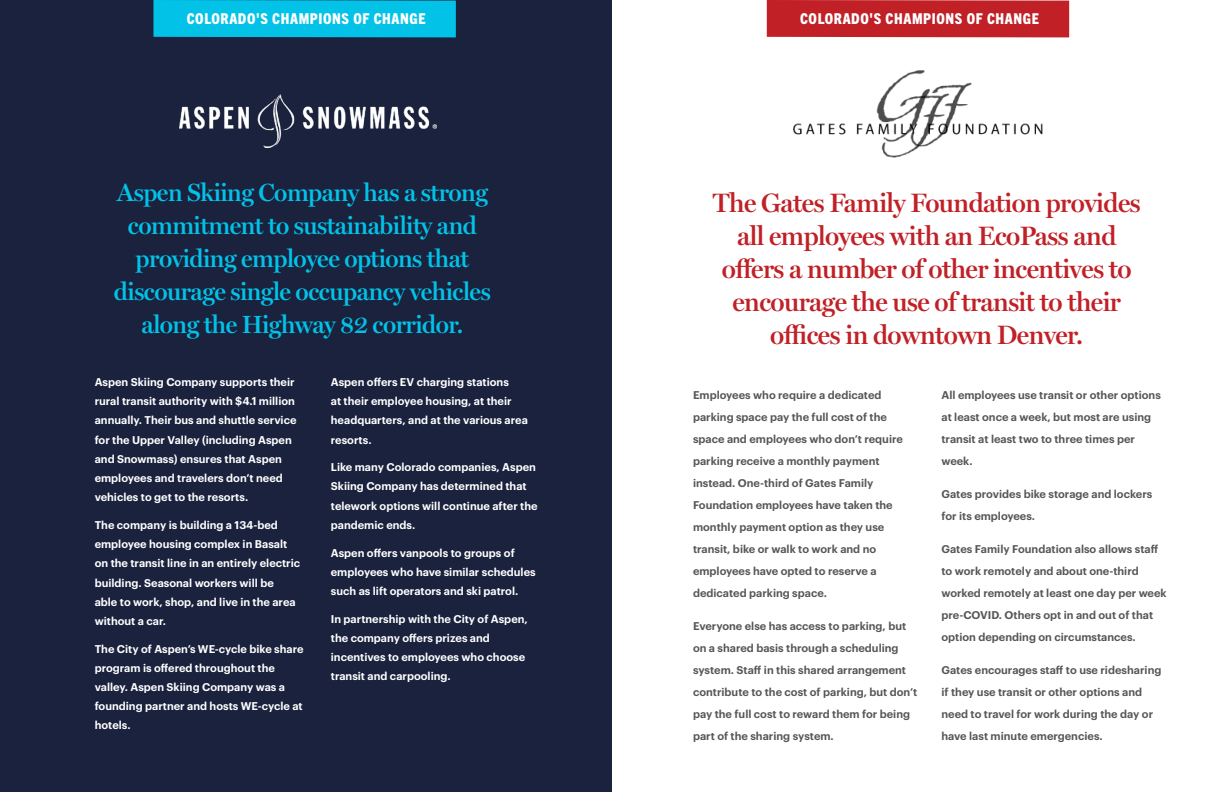
<style>
.page{position:relative;width:1224px;height:792px;background:#fff}
.page>*{position:absolute;margin:0;border:0;box-sizing:border-box;transform-origin:0 0}
.t1{font:600 26.7px/33px "Miller Display";letter-spacing:-.02em;color:#c02026;text-align:center}
.t2{font:600 25px/33px "Miller Display";letter-spacing:-.02em;color:#02c2e8;text-align:center}
.t3{font:800 condensed 15px "Trade Gothic Next LT Pro";letter-spacing:.04em;color:#fff}
.t4{font:600 11px/22px "Graphik";color:#575756}
.t5{font:600 11px/19.2px "Graphik";color:#fff}
</style>
<div class="page">
<div style="left:0;top:0;width:612px;height:792px;background:#1a223d"></div>
<div style="left:153px;top:0;width:303px;height:37px;background:#02c2e8"></div>
<img style="left:179px;top:94px;width:257px;height:54px">
<img style="left:793px;top:70px;width:250px;height:88px">
<div style="left:767px;top:0;width:302px;height:37px;background:#c02026"></div>
<h3 class="t3" style="left:187px;top:8px;width:241px">COLORADO'S CHAMPIONS OF CHANGE</h3>
<h2 class="t2" style="left:114px;top:177px;width:378px">Aspen Skiing Company has a strong commitment to sustainability and providing employee options that discourage single occupancy vehicles along the Highway 82 corridor.</h2>
<p class="t5" style="left:95px;top:371px;width:203px">Aspen Skiing Company supports their rural transit authority with $4.1 million annually. Their bus and shuttle service for the Upper Valley (including Aspen and Snowmass) ensures that Aspen employees and travelers don’t need vehicles to get to the resorts.</p>
<p class="t5" style="left:95px;top:514px;width:207px">The company is building a 134-bed employee housing complex in Basalt on the transit line in an entirely electric building. Seasonal workers will be<br>able to work, shop, and live in the area without a car.</p>
<p class="t5" style="left:95px;top:638px;width:210px">The City of Aspen’s WE-cycle bike share program is offered throughout the valley. Aspen Skiing Company was a founding partner and hosts WE-cycle at hotels.</p>
<p class="t5" style="left:331px;top:371px;width:199px">Aspen offers EV charging stations<br>at their employee housing, at their headquarters, and at the various area resorts.</p>
<p class="t5" style="left:331px;top:457px;width:208px">Like many Colorado companies, Aspen<br>Skiing Company has determined that telework options will continue after the pandemic ends.</p>
<p class="t5" style="left:331px;top:542px;width:206px">Aspen offers vanpools to groups of employees who have similar schedules such as lift operators and ski patrol.</p>
<p class="t5" style="left:331px;top:608px;width:198px">In partnership with the City of Aspen, the company offers prizes and incentives to employees who choose transit and carpooling.</p>
<h3 class="t3" style="left:800px;top:8px;width:241px">COLORADO'S CHAMPIONS OF CHANGE</h3>
<h1 class="t1" style="left:713px;top:187px;width:430px">The Gates Family Foundation provides all employees with an EcoPass and offers a number of other incentives to encourage the use of transit to their offices in downtown Denver.</h1>
<p class="t4" style="left:693px;top:383px;width:211px">Employees who require a dedicated parking space pay the full cost of the space and employees who don’t require parking receive a monthly payment instead. One-third of Gates Family Foundation employees have taken the monthly payment option as they use transit, bike or walk to work and no employees have opted to reserve a dedicated parking space.</p>
<p class="t4" style="left:693px;top:614px;width:226px">Everyone else has access to parking, but on a shared basis through a scheduling system. Staff in this shared arrangement contribute to the cost of parking, but don’t pay the full cost to reward them for being part of the sharing system.</p>
<p class="t4" style="left:942px;top:383px;width:221px">All employees use transit or other options at least once a week, but most are using transit at least two to three times per week.</p>
<p class="t4" style="left:942px;top:482px;width:212px">Gates provides bike storage and lockers for its employees.</p>
<p class="t4" style="left:942px;top:537px;width:227px">Gates Family Foundation also allows staff to work remotely and about one-third worked remotely at least one day per week pre-COVID. Others opt in and out of that option depending on circumstances.</p>
<p class="t4" style="left:942px;top:658px;width:221px">Gates encourages staff to use ridesharing if they use transit or other options and need to travel for work during the day or have last minute emergencies.</p>
</div>
